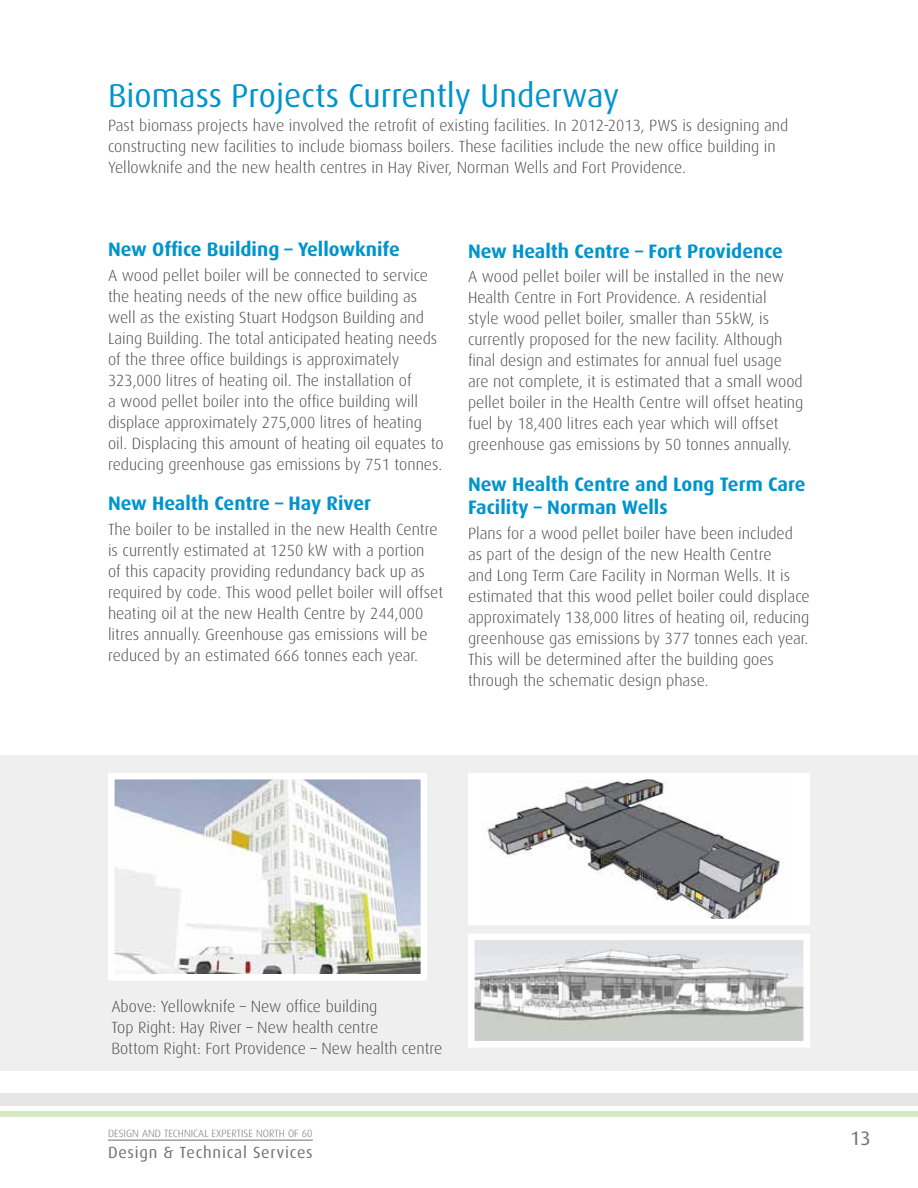
<style>
.page{position:relative;width:918px;height:1188px;background:#fff}
.page>*{position:absolute;margin:0;border:0;box-sizing:border-box;transform-origin:0 0}
.t1{font:33px "Dax";color:#0094cc}
.t2{font:700 19.5px/23.4px "Dax";color:#0094cc}
.t3{font:19.5px "Dax";color:#727171}
.t4{font:300 16.2px/21px "Dax";color:#4d4949}
.t5{font:16.2px "Dax";letter-spacing:.05em;color:#727171}
.t6{font:300 10.5px "Dax";letter-spacing:.005em;color:#727171}
</style>
<div class="page">
<div style="left:0;top:1111px;width:918px;height:5px;background:#d5e9c4"></div>
<div style="left:0;top:1093px;width:918px;height:13px;background:#e6e6e7"></div>
<hr style="left:108px;top:1139px;width:205px;height:2px;background:#9fa0a0">
<div style="left:0;top:755px;width:918px;height:315px;background:#efefef"></div>
<img style="left:116px;top:781px;width:303px;height:192px">
<div style="left:108px;top:773px;width:319px;height:208px;border:7px solid #fff"></div>
<div style="left:471px;top:776px;width:336px;height:146px;background:#fff"></div>
<img style="left:482px;top:781px;width:299px;height:136px">
<div style="left:468px;top:773px;width:342px;height:152px;border:7px solid #fff"></div>
<img style="left:476px;top:942px;width:326px;height:98px">
<div style="left:468px;top:934px;width:342px;height:114px;border:7px solid #fff"></div>
<h1 class="t1" style="left:108px;top:77px;width:513px">Biomass Projects Currently Underway</h1>
<p class="t4" style="left:108px;top:115px;width:682px">Past biomass projects have involved the retrofit of existing facilities. In 2012-2013, PWS is designing and constructing new facilities to include biomass boilers. These facilities include the new office building in<br>Yellowknife and the new health centres in Hay River, Norman Wells and Fort Providence.</p>
<p class="t2" style="left:108px;top:238px;width:293px">New Office Building – Yellowknife</p>
<p class="t4" style="left:108px;top:265px;width:337px">A wood pellet boiler will be connected to service the heating needs of the new office building as well as the existing Stuart Hodgson Building and Laing Building. The total anticipated heating needs of the three office buildings is approximately 323,000 litres of heating oil. The installation of<br>a wood pellet boiler into the office building will displace approximately 275,000 litres of heating oil. Displacing this amount of heating oil equates to reducing greenhouse gas emissions by 751 tonnes.</p>
<p class="t2" style="left:108px;top:492px;width:265px">New Health Centre – Hay River</p>
<p class="t4" style="left:108px;top:519px;width:337px">The boiler to be installed in the new Health Centre is currently estimated at 1250 kW with a portion<br>of this capacity providing redundancy back up as required by code. This wood pellet boiler will offset heating oil at the new Health Centre by 244,000 litres annually. Greenhouse gas emissions will be reduced by an estimated 666 tonnes each year.</p>
<p class="t2" style="left:468px;top:239px;width:316px">New Health Centre – Fort Providence</p>
<p class="t4" style="left:468px;top:266px;width:337px">A wood pellet boiler will be installed in the new Health Centre in Fort Providence. A residential<br>style wood pellet boiler, smaller than 55kW, is currently proposed for the new facility. Although final design and estimates for annual fuel usage are not complete, it is estimated that a small wood pellet boiler in the Health Centre will offset heating fuel by 18,400 litres each year which will offset greenhouse gas emissions by 50 tonnes annually.</p>
<p class="t2" style="left:468px;top:472px;width:339px">New Health Centre and Long Term Care<br>Facility – Norman Wells</p>
<p class="t4" style="left:468px;top:523px;width:343px">Plans for a wood pellet boiler have been included as part of the design of the new Health Centre<br>and Long Term Care Facility in Norman Wells. It is estimated that this wood pellet boiler could displace approximately 138,000 litres of heating oil, reducing greenhouse gas emissions by 377 tonnes each year.<br>This will be determined after the building goes through the schematic design phase.</p>
<p class="t4" style="left:111px;top:996px;width:333px">Above: Yellowknife – New office building<br>Top Right: Hay River – New health centre<br>Bottom Right: Fort Providence – New health centre</p>
<p class="t6" style="left:108px;top:1128px;width:206px">DESIGN AND TECHNICAL EXPERTISE NORTH OF 60</p>
<p class="t5" style="left:108px;top:1143px;width:206px">Design &amp; Technical Services</p>
<p class="t3" style="left:850px;top:1128px;width:22px">13</p>
</div>
